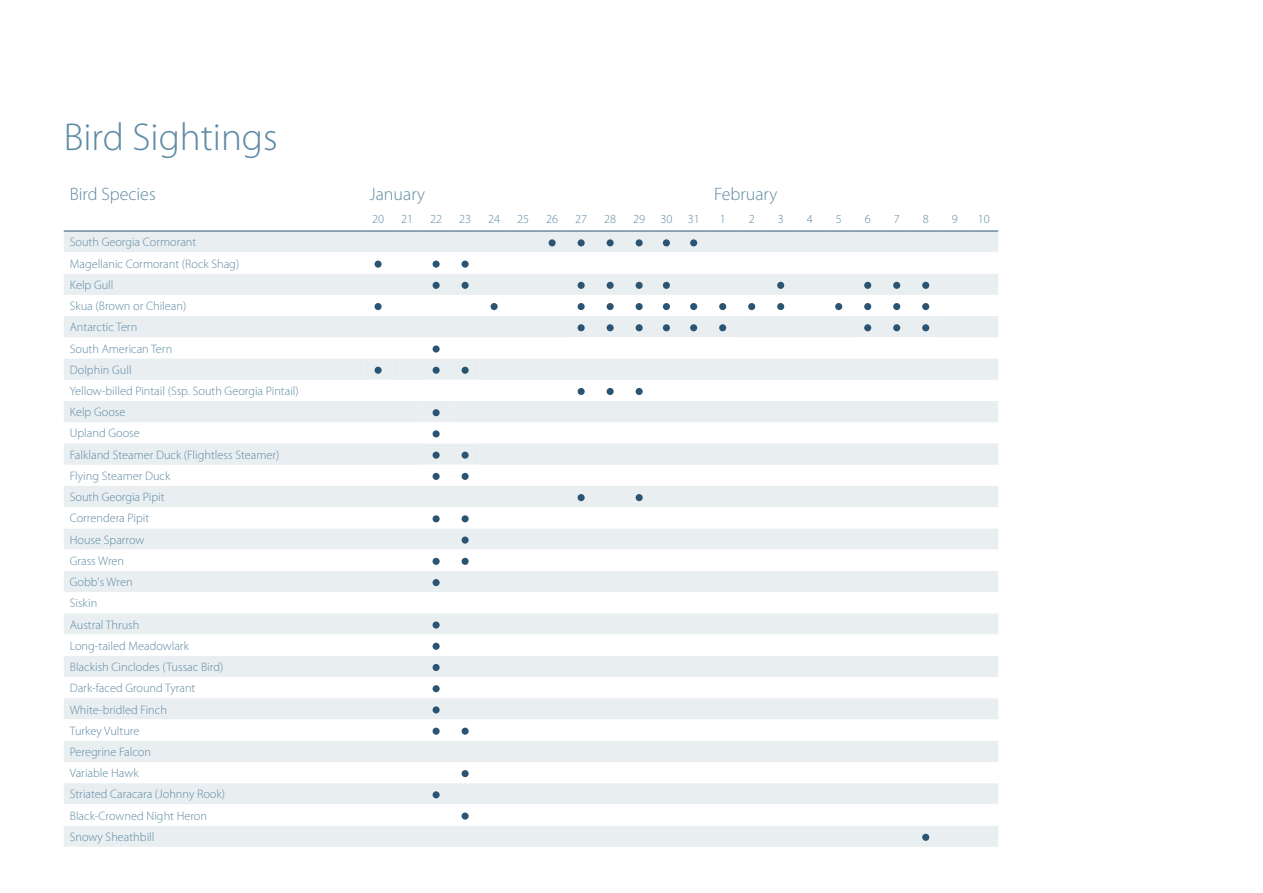
<style>
.page{position:relative;width:1263px;height:893px;background:#fff}
.page>*{position:absolute;margin:0;border:0;box-sizing:border-box;transform-origin:0 0}
.t1{font:300 39px "Myriad Pro";color:#5e8aa4}
.t2{font:300 18px "Myriad Pro";color:#5e8aa4}
.t3{font:300 12.3px/21.3px "Myriad Pro";color:#5e8aa4}
</style>
<div class="page">
<div style="left:64px;top:232px;width:934px;height:615px;background:#e9eef1"></div>
<svg style="left:64px;top:252px;width:934px;height:574px"></svg>
<svg style="left:64px;top:316px;width:934px;height:149px;fill:#e9eef1"></svg>
<hr style="left:64px;top:231px;width:300px;height:1px;background:#2b5473">
<svg style="left:364px;top:231px;width:634px;height:1px"></svg>
<div style="left:549px;top:239px;width:7px;height:7px;background:#2b5473;border-radius:50%"></div>
<div style="left:578px;top:239px;width:7px;height:7px;background:#2b5473;border-radius:50%"></div>
<div style="left:607px;top:239px;width:7px;height:7px;background:#2b5473;border-radius:50%"></div>
<div style="left:636px;top:239px;width:7px;height:7px;background:#2b5473;border-radius:50%"></div>
<div style="left:663px;top:239px;width:7px;height:7px;background:#2b5473;border-radius:50%"></div>
<div style="left:690px;top:239px;width:7px;height:7px;background:#2b5473;border-radius:50%"></div>
<div style="left:375px;top:261px;width:7px;height:7px;background:#2b5473;border-radius:50%"></div>
<div style="left:433px;top:261px;width:7px;height:7px;background:#2b5473;border-radius:50%"></div>
<div style="left:462px;top:261px;width:7px;height:7px;background:#2b5473;border-radius:50%"></div>
<div style="left:433px;top:282px;width:7px;height:7px;background:#2b5473;border-radius:50%"></div>
<div style="left:462px;top:282px;width:7px;height:7px;background:#2b5473;border-radius:50%"></div>
<div style="left:578px;top:282px;width:7px;height:7px;background:#2b5473;border-radius:50%"></div>
<div style="left:607px;top:282px;width:7px;height:7px;background:#2b5473;border-radius:50%"></div>
<div style="left:636px;top:282px;width:7px;height:7px;background:#2b5473;border-radius:50%"></div>
<div style="left:663px;top:282px;width:7px;height:7px;background:#2b5473;border-radius:50%"></div>
<div style="left:777px;top:282px;width:7px;height:7px;background:#2b5473;border-radius:50%"></div>
<div style="left:864px;top:282px;width:7px;height:7px;background:#2b5473;border-radius:50%"></div>
<div style="left:893px;top:282px;width:7px;height:7px;background:#2b5473;border-radius:50%"></div>
<div style="left:922px;top:282px;width:7px;height:7px;background:#2b5473;border-radius:50%"></div>
<div style="left:375px;top:303px;width:7px;height:7px;background:#2b5473;border-radius:50%"></div>
<div style="left:491px;top:303px;width:7px;height:7px;background:#2b5473;border-radius:50%"></div>
<div style="left:578px;top:303px;width:7px;height:7px;background:#2b5473;border-radius:50%"></div>
<div style="left:607px;top:303px;width:7px;height:7px;background:#2b5473;border-radius:50%"></div>
<div style="left:636px;top:303px;width:7px;height:7px;background:#2b5473;border-radius:50%"></div>
<div style="left:663px;top:303px;width:7px;height:7px;background:#2b5473;border-radius:50%"></div>
<div style="left:690px;top:303px;width:7px;height:7px;background:#2b5473;border-radius:50%"></div>
<div style="left:719px;top:303px;width:7px;height:7px;background:#2b5473;border-radius:50%"></div>
<div style="left:748px;top:303px;width:7px;height:7px;background:#2b5473;border-radius:50%"></div>
<div style="left:777px;top:303px;width:7px;height:7px;background:#2b5473;border-radius:50%"></div>
<div style="left:835px;top:303px;width:7px;height:7px;background:#2b5473;border-radius:50%"></div>
<div style="left:864px;top:303px;width:7px;height:7px;background:#2b5473;border-radius:50%"></div>
<div style="left:893px;top:303px;width:7px;height:7px;background:#2b5473;border-radius:50%"></div>
<div style="left:922px;top:303px;width:7px;height:7px;background:#2b5473;border-radius:50%"></div>
<div style="left:578px;top:324px;width:7px;height:7px;background:#2b5473;border-radius:50%"></div>
<div style="left:607px;top:324px;width:7px;height:7px;background:#2b5473;border-radius:50%"></div>
<div style="left:636px;top:324px;width:7px;height:7px;background:#2b5473;border-radius:50%"></div>
<div style="left:663px;top:324px;width:7px;height:7px;background:#2b5473;border-radius:50%"></div>
<div style="left:690px;top:324px;width:7px;height:7px;background:#2b5473;border-radius:50%"></div>
<div style="left:719px;top:324px;width:7px;height:7px;background:#2b5473;border-radius:50%"></div>
<div style="left:864px;top:324px;width:7px;height:7px;background:#2b5473;border-radius:50%"></div>
<div style="left:893px;top:324px;width:7px;height:7px;background:#2b5473;border-radius:50%"></div>
<div style="left:922px;top:324px;width:7px;height:7px;background:#2b5473;border-radius:50%"></div>
<div style="left:433px;top:345px;width:7px;height:8px;background:#2b5473;border-radius:50%"></div>
<div style="left:375px;top:367px;width:7px;height:7px;background:#2b5473;border-radius:50%"></div>
<div style="left:433px;top:367px;width:7px;height:7px;background:#2b5473;border-radius:50%"></div>
<div style="left:462px;top:367px;width:7px;height:7px;background:#2b5473;border-radius:50%"></div>
<div style="left:578px;top:388px;width:7px;height:7px;background:#2b5473;border-radius:50%"></div>
<div style="left:607px;top:388px;width:7px;height:7px;background:#2b5473;border-radius:50%"></div>
<div style="left:636px;top:388px;width:7px;height:7px;background:#2b5473;border-radius:50%"></div>
<div style="left:433px;top:409px;width:7px;height:7px;background:#2b5473;border-radius:50%"></div>
<div style="left:433px;top:430px;width:7px;height:7px;background:#2b5473;border-radius:50%"></div>
<div style="left:433px;top:452px;width:7px;height:7px;background:#2b5473;border-radius:50%"></div>
<div style="left:462px;top:452px;width:7px;height:7px;background:#2b5473;border-radius:50%"></div>
<div style="left:433px;top:473px;width:7px;height:7px;background:#2b5473;border-radius:50%"></div>
<div style="left:462px;top:473px;width:7px;height:7px;background:#2b5473;border-radius:50%"></div>
<div style="left:578px;top:494px;width:7px;height:7px;background:#2b5473;border-radius:50%"></div>
<div style="left:636px;top:494px;width:7px;height:7px;background:#2b5473;border-radius:50%"></div>
<div style="left:433px;top:515px;width:7px;height:7px;background:#2b5473;border-radius:50%"></div>
<div style="left:462px;top:515px;width:7px;height:7px;background:#2b5473;border-radius:50%"></div>
<div style="left:462px;top:537px;width:7px;height:7px;background:#2b5473;border-radius:50%"></div>
<div style="left:433px;top:558px;width:7px;height:7px;background:#2b5473;border-radius:50%"></div>
<div style="left:462px;top:558px;width:7px;height:7px;background:#2b5473;border-radius:50%"></div>
<div style="left:433px;top:579px;width:7px;height:7px;background:#2b5473;border-radius:50%"></div>
<div style="left:433px;top:621px;width:7px;height:8px;background:#2b5473;border-radius:50%"></div>
<div style="left:433px;top:643px;width:7px;height:7px;background:#2b5473;border-radius:50%"></div>
<div style="left:433px;top:664px;width:7px;height:7px;background:#2b5473;border-radius:50%"></div>
<div style="left:433px;top:685px;width:7px;height:7px;background:#2b5473;border-radius:50%"></div>
<div style="left:433px;top:706px;width:7px;height:7px;background:#2b5473;border-radius:50%"></div>
<div style="left:433px;top:728px;width:7px;height:7px;background:#2b5473;border-radius:50%"></div>
<div style="left:462px;top:728px;width:7px;height:7px;background:#2b5473;border-radius:50%"></div>
<div style="left:462px;top:770px;width:7px;height:7px;background:#2b5473;border-radius:50%"></div>
<div style="left:433px;top:791px;width:7px;height:7px;background:#2b5473;border-radius:50%"></div>
<div style="left:462px;top:812px;width:7px;height:8px;background:#2b5473;border-radius:50%"></div>
<div style="left:922px;top:834px;width:7px;height:7px;background:#2b5473;border-radius:50%"></div>
<h1 class="t1" style="left:64px;top:115px;width:215px">Bird Sightings</h1>
<h2 class="t2" style="left:70px;top:184px;width:87px">Bird Species</h2>
<h2 class="t2" style="left:370px;top:184px;width:57px">January</h2>
<h2 class="t2" style="left:714px;top:184px;width:65px">February</h2>
<p class="t3" style="left:372px;top:208px;width:14px">20</p>
<p class="t3" style="left:401px;top:208px;width:14px">21</p>
<p class="t3" style="left:430px;top:208px;width:14px">22</p>
<p class="t3" style="left:459px;top:208px;width:14px">23</p>
<p class="t3" style="left:488px;top:208px;width:14px">24</p>
<p class="t3" style="left:517px;top:208px;width:14px">25</p>
<p class="t3" style="left:546px;top:208px;width:14px">26</p>
<p class="t3" style="left:575px;top:208px;width:14px">27</p>
<p class="t3" style="left:604px;top:208px;width:14px">28</p>
<p class="t3" style="left:633px;top:208px;width:68px">29 30 31</p>
<p class="t3" style="left:720px;top:208px;width:8px">1</p>
<p class="t3" style="left:749px;top:208px;width:8px">2</p>
<p class="t3" style="left:778px;top:208px;width:8px">3</p>
<p class="t3" style="left:807px;top:208px;width:8px">4</p>
<p class="t3" style="left:836px;top:208px;width:8px">5</p>
<p class="t3" style="left:865px;top:208px;width:8px">6</p>
<p class="t3" style="left:894px;top:208px;width:8px">7</p>
<p class="t3" style="left:923px;top:208px;width:8px">8</p>
<p class="t3" style="left:952px;top:208px;width:8px">9</p>
<p class="t3" style="left:978px;top:208px;width:14px">10</p>
<p class="t3" style="left:70px;top:232px;width:230px">South Georgia Cormorant<br>Magellanic Cormorant (Rock Shag)<br>Kelp Gull<br>Skua (Brown or Chilean)<br>Antarctic Tern<br>South American Tern<br>Dolphin Gull<br>Yellow-billed Pintail (Ssp. South Georgia Pintail)<br>Kelp Goose<br>Upland Goose<br>Falkland Steamer Duck (Flightless Steamer)<br>Flying Steamer Duck<br>South Georgia Pipit<br>Correndera Pipit<br>House Sparrow<br>Grass Wren<br>Gobb's Wren<br>Siskin<br>Austral Thrush<br>Long-tailed Meadowlark<br>Blackish Cinclodes (Tussac Bird)<br>Dark-faced Ground Tyrant<br>White-bridled Finch<br>Turkey Vulture<br>Peregrine Falcon<br>Variable Hawk<br>Striated Caracara (Johnny Rook)<br>Black-Crowned Night Heron<br>Snowy Sheathbill</p>
</div>
